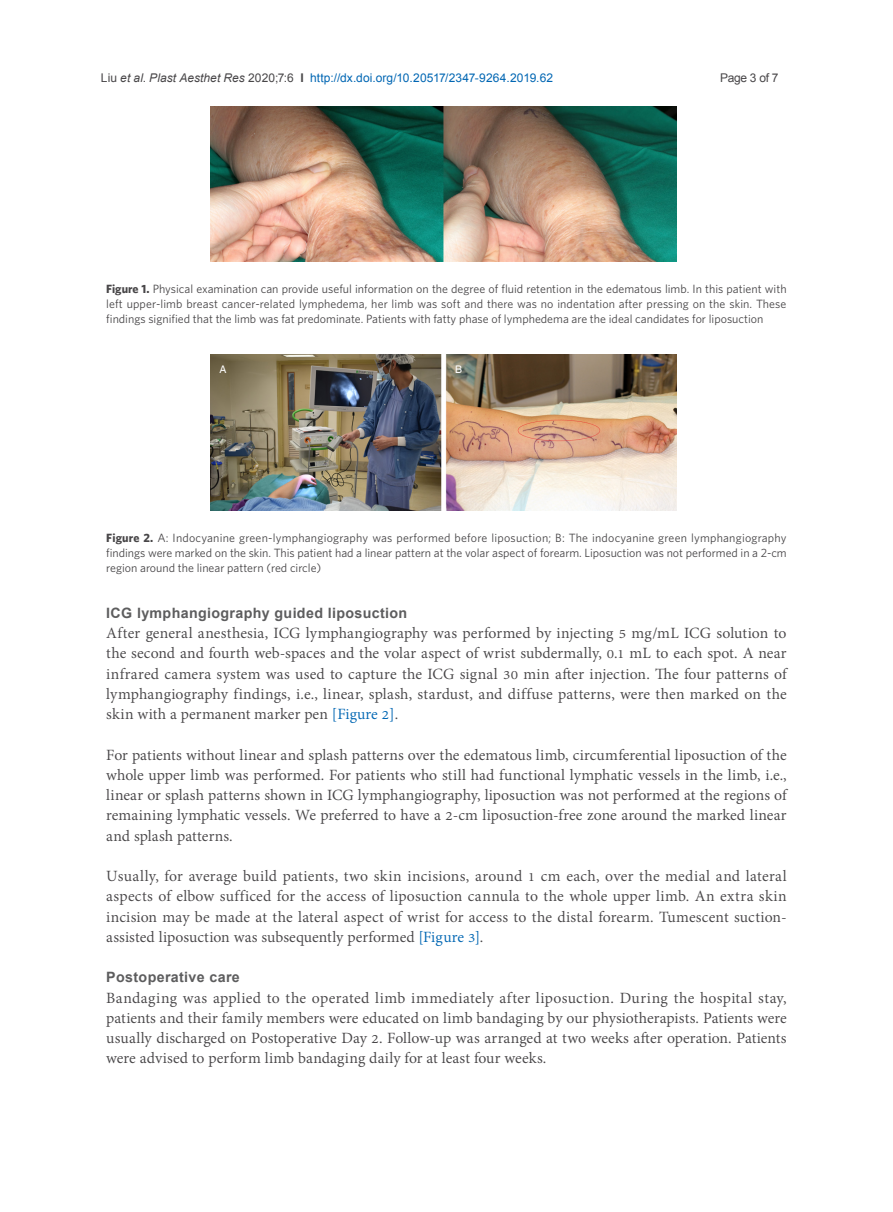
<style>
.page{position:relative;width:893px;height:1212px;background:#fff}
.page>*{position:absolute;margin:0;border:0;box-sizing:border-box;transform-origin:0 0}
.正文{font:19.2px/20.2px "Adobe Thai";letter-spacing:.005em;color:#484648;text-align:justify}
.正文-2{font:700 14.25px "Arial";letter-spacing:.025em;color:#5d5d5e}
.t1{font:12px/15px "Whitney";color:#484648;text-align:justify}
.t2{font:12px "Arial";letter-spacing:.01em;color:#0166b3}
.t3{font:12px "Arial";letter-spacing:-.025em;color:#484648}
.t4{font:10.5px "Helvetica";color:#fff}
.s1{color:#484648}
.s2{font-style:italic;color:#484648}
.s3{font-weight:700;color:#484648}
.s4{font-weight:700}
.s5{color:#0166b3}
</style>
<div class="page">
<img style="left:211px;top:106px;width:466px;height:156px">
<img style="left:211px;top:355px;width:466px;height:155px">
<hr style="left:442px;top:347px;width:4px;height:172px;background:#fff">
<p class="t2" style="left:101px;top:69px;width:454px"><span class="s1">Liu</span> <span class="s2">et al</span><span class="s1">.</span> <span class="s2">Plast Aesthet Res</span> <span class="s1">2020;7:6</span> <span class="s3">I</span> http://dx.doi.org/10.20517/2347-9264.2019.62</p>
<p class="t3" style="left:720px;top:69px;width:60px">Page 3 of 7</p>
<p class="t1" style="left:106px;top:281px;width:682px"><span class="s4">Figure 1.</span> Physical examination can provide useful information on the degree of fluid retention in the edematous limb. In this patient with left upper-limb breast cancer-related lymphedema, her limb was soft and there was no indentation after pressing on the skin. These findings signified that the limb was fat predominate. Patients with fatty phase of lymphedema are the ideal candidates for liposuction</p>
<p class="t4" style="left:219px;top:363px;width:9px">A</p>
<p class="t4" style="left:455px;top:363px;width:9px">B</p>
<p class="t1" style="left:106px;top:530px;width:682px"><span class="s4">Figure 2.</span> A: Indocyanine green-lymphangiography was performed before liposuction; B: The indocyanine green lymphangiography findings were marked on the skin. This patient had a linear pattern at the volar aspect of forearm. Liposuction was not performed in a 2-cm region around the linear pattern (red circle)</p>
<p class="正文-2" style="left:106px;top:603px;width:302px">ICG lymphangiography guided liposuction</p>
<p class="正文" style="left:106px;top:621px;width:682px">After general anesthesia, ICG lymphangiography was performed by injecting 5 mg/mL ICG solution to the second and fourth web-spaces and the volar aspect of wrist subdermally, 0.1 mL to each spot. A near infrared camera system was used to capture the ICG signal 30 min after injection. The four patterns of lymphangiography findings, i.e., linear, splash, stardust, and diffuse patterns, were then marked on the skin with a permanent marker pen <span class="s5">[Figure 2]</span>.</p>
<p class="正文" style="left:106px;top:743px;width:682px">For patients without linear and splash patterns over the edematous limb, circumferential liposuction of the whole upper limb was performed. For patients who still had functional lymphatic vessels in the limb, i.e., linear or splash patterns shown in ICG lymphangiography, liposuction was not performed at the regions of remaining lymphatic vessels. We preferred to have a 2-cm liposuction-free zone around the marked linear and splash patterns.</p>
<p class="正文" style="left:106px;top:864px;width:682px">Usually, for average build patients, two skin incisions, around 1 cm each, over the medial and lateral aspects of elbow sufficed for the access of liposuction cannula to the whole upper limb. An extra skin incision may be made at the lateral aspect of wrist for access to the distal forearm. Tumescent suction&shy;assisted liposuction was subsequently performed <span class="s5">[Figure 3]</span>.</p>
<p class="正文-2" style="left:106px;top:967px;width:135px">Postoperative care</p>
<p class="正文" style="left:106px;top:986px;width:682px">Bandaging was applied to the operated limb immediately after liposuction. During the hospital stay, patients and their family members were educated on limb bandaging by our physiotherapists. Patients were usually discharged on Postoperative Day 2. Follow-up was arranged at two weeks after operation. Patients were advised to perform limb bandaging daily for at least four weeks.</p>
</div>
